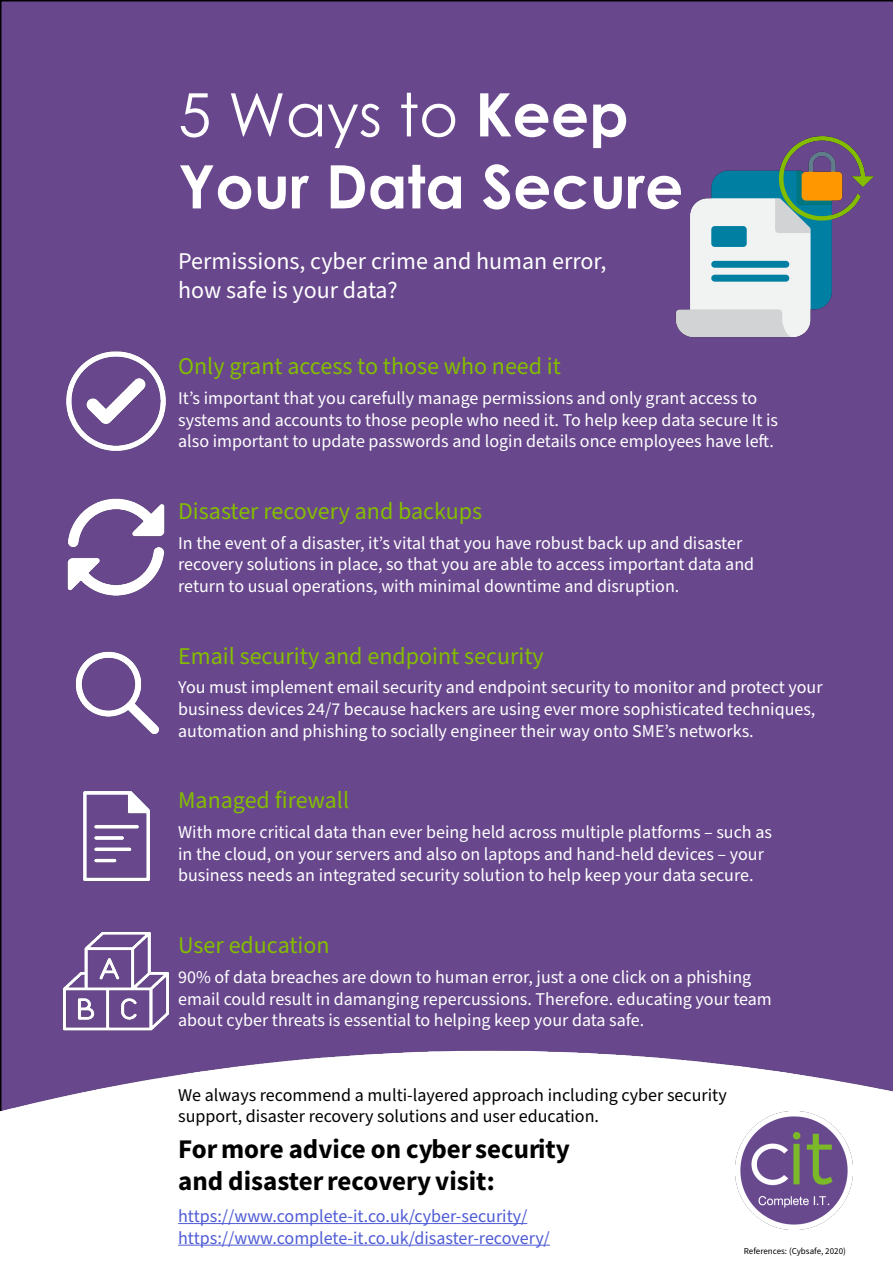
<style>
.page{position:relative;width:893px;height:1263px;background:#fff}
.page>*{position:absolute;margin:0;border:0;box-sizing:border-box;transform-origin:0 0}
.t1{font:700 60px/72px "Century Gothic";color:#fff}
.t2{font:27px/32.4px "Source Sans Variable";color:#000}
.t3{font:24px "Source Sans Pro";color:#84bd00}
.t4{font:24px/28.8px "Source Sans Pro";color:#fff}
.t5{font:18px/21.6px "Source Sans Pro";color:#fff}
.t6{font:18px/21.6px "Source Sans Pro";color:#000}
.t7{font:18px "Source Sans Pro";color:#4f5cd6}
.t8{font:9px "Source Sans Pro";color:#000}
.s1{font-weight:400}
</style>
<div class="page">
<div style="left:0;top:0;width:893px;height:976px;background:#68478d"></div>
<img style="left:647px;top:100px;width:246px;height:249px">
<img style="left:0;top:976px;width:893px;height:269px">
<hr style="left:178px;top:1223px;width:349px;height:1px;background:#4f5cd6">
<hr style="left:178px;top:1245px;width:372px;height:1px;background:#4f5cd6">
<img style="left:70px;top:645px;width:92px;height:93px">
<img style="left:65px;top:349px;width:102px;height:103px">
<img style="left:64px;top:494px;width:104px;height:105px">
<img style="left:60px;top:928px;width:112px;height:105px">
<img style="left:68px;top:788px;width:96px;height:97px">
<img style="left:735px;top:1111px;width:118px;height:119px">
<p class="t1" style="left:178px;top:76px;width:507px"><span class="s1">5 Ways to</span> Keep<br>Your Data Secure</p>
<p class="t4" style="left:178px;top:247px;width:430px">Permissions, cyber crime and human error, how safe is your data?</p>
<p class="t3" style="left:178px;top:350px;width:384px">Only grant access to those who need it</p>
<p class="t5" style="left:178px;top:388px;width:580px">It’s important that you carefully manage permissions and only grant access to</p>
<p class="t5" style="left:178px;top:409px;width:601px">systems and accounts to those people who need it. To help keep data secure It is also important to update passwords and login details once employees have left.</p>
<p class="t3" style="left:178px;top:495px;width:306px">Disaster recovery and backups</p>
<p class="t5" style="left:178px;top:532px;width:577px">In the event of a disaster, it’s vital that you have robust back up and disaster recovery solutions in place, so that you are able to access important data and return to usual operations, with minimal downtime and disruption.</p>
<p class="t3" style="left:178px;top:639px;width:367px">Email security and endpoint security</p>
<p class="t5" style="left:178px;top:677px;width:646px">You must implement email security and endpoint security to monitor and protect your business devices 24/7 because hackers are using ever more sophisticated techniques, automation and phishing to socially engineer their way onto SME’s networks.</p>
<p class="t3" style="left:178px;top:784px;width:172px">Managed firewall</p>
<p class="t5" style="left:178px;top:822px;width:595px">With more critical data than ever being held across multiple platforms – such as in the cloud, on your servers and also on laptops and hand-held devices – your business needs an integrated security solution to help keep your data secure.</p>
<p class="t3" style="left:178px;top:929px;width:153px">User education</p>
<p class="t5" style="left:178px;top:967px;width:595px">90% of data breaches are down to human error, just a one click on a phishing email could result in damanging repercussions. Therefore. educating your team about cyber threats is essential to helping keep your data safe.</p>
<p class="t6" style="left:178px;top:1084px;width:550px">We always recommend a multi-layered approach including cyber security support, disaster recovery solutions and user education.</p>
<p class="t2" style="left:178px;top:1133px;width:393px">For more advice on cyber security and disaster recovery visit:</p>
<p class="t7" style="left:178px;top:1204px;width:351px">https://www.complete-it.co.uk/cyber-security/</p>
<p class="t7" style="left:178px;top:1226px;width:373px">https://www.complete-it.co.uk/disaster-recovery/</p>
<p class="t8" style="left:744px;top:1244px;width:104px">References: (Cybsafe, 2020)</p>
</div>
